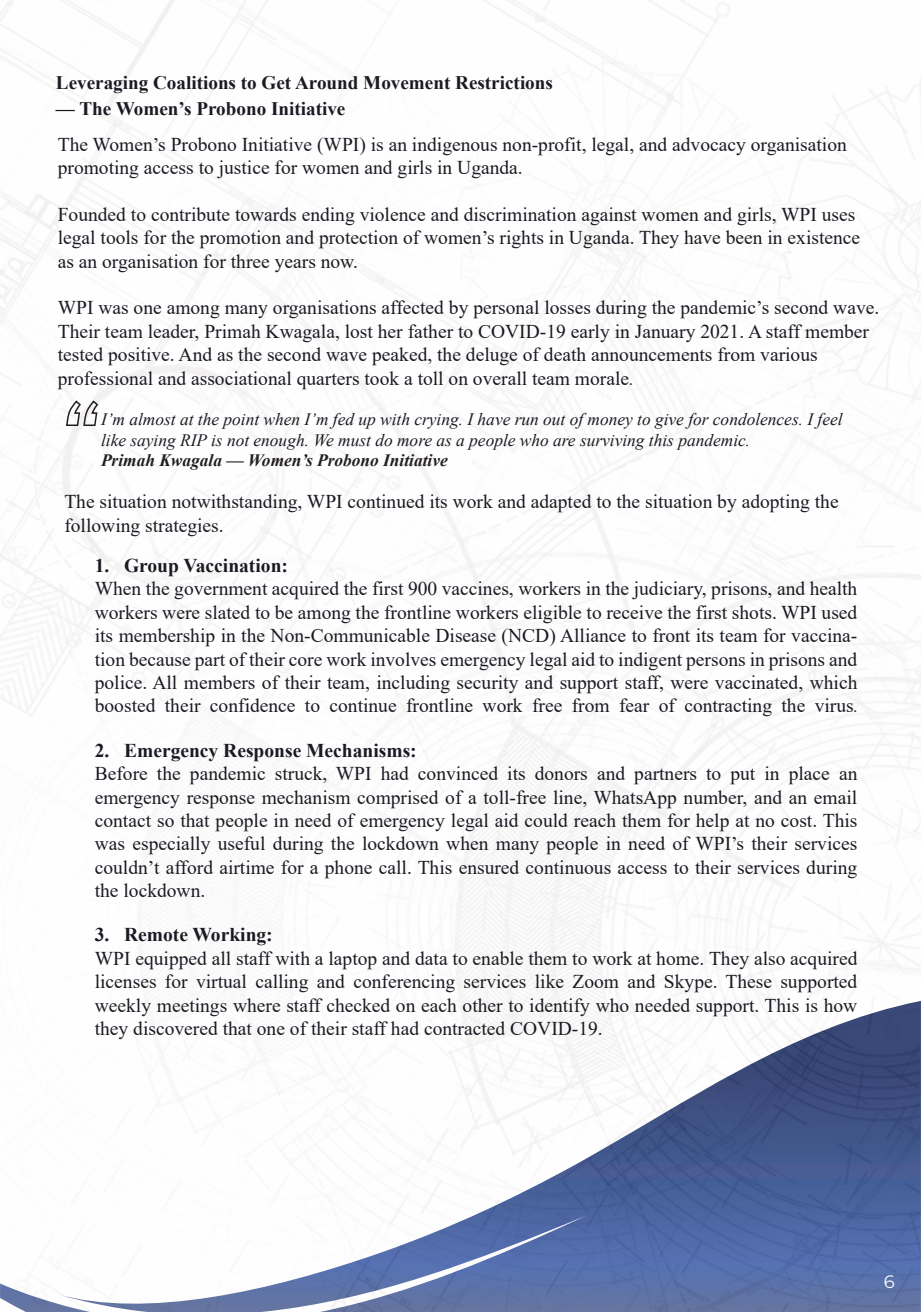
<style>
.page{position:relative;width:921px;height:1312px;background:#fff}
.page>*{position:absolute;margin:0;border:0;box-sizing:border-box;transform-origin:0 0}
.t1{font:19.5px/23.4px "Times New Roman";color:#1b1a23}
.t2{font:700 19.5px "Times New Roman";color:#1b1a23}
.t3{font:700 19.05px "Times New Roman";color:#1b1a23}
.t4{font:18px "Montserrat";color:#fdfefe}
.t5{font:italic 17.4px/20.9px "Times New Roman";color:#1b1a23}
.t6{font:italic 700 17.4px "Times New Roman";color:#231f20}
.s1{font-family:"Montserrat";font-size:17.4px}
.s2{font-family:"Montserrat";font-size:17.4px;color:#231f20}
</style>
<div class="page">
<img style="left:0;top:0;width:920px;height:1311px">
<svg style="left:65px;top:399px;width:34px;height:28px"></svg>
<p class="t3" style="left:56px;top:69px;width:498px">Leveraging Coalitions to Get Around Movement Restrictions</p>
<p class="t3" style="left:56px;top:95px;width:291px">— The Women’s Probono Initiative</p>
<p class="t1" style="left:58px;top:132px;width:790px">The Women’s Probono Initiative (WPI) is an indigenous non-profit, legal, and advocacy organisation promoting access to justice for women and girls in Uganda.</p>
<p class="t1" style="left:58px;top:202px;width:803px">Founded to contribute towards ending violence and discrimination against women and girls, WPI uses legal tools for the promotion and protection of women’s rights in Uganda. They have been in existence as an organisation for three years now.</p>
<p class="t1" style="left:58px;top:295px;width:822px">WPI was one among many organisations affected by personal losses during the pandemic’s second wave.<br>Their team leader, Primah Kwagala, lost her father to COVID-19 early in January 2021. A staff member tested positive. And as the second wave peaked, the deluge of death announcements from various professional and associational quarters took a toll on overall team morale<span class="s1">.</span></p>
<p class="t5" style="left:101px;top:408px;width:742px">I’m almost at the point when I’m fed up with crying. I have run out of money to give for condolences. I feel like saying RIP is not enough. We must do more as a people who are surviving this pandemic.</p>
<p class="t6" style="left:101px;top:448px;width:348px">Primah Kwagala — Women’s Probono Initiative</p>
<p class="t1" style="left:64px;top:489px;width:775px">The situation notwithstanding, WPI continued its work and adapted to the situation by adopting the following strategies.</p>
<p class="t2" style="left:95px;top:551px;width:195px">1. Group Vaccination:</p>
<p class="t1" style="left:95px;top:576px;width:763px;text-align:justify">When the government acquired the first 900 vaccines, workers in the judiciary, prisons, and health workers were slated to be among the frontline workers eligible to receive the first shots. WPI used its membership in the Non-Communicable Disease (NCD) Alliance to front its team for vaccina&shy;tion because part of their core work involves emergency legal aid to indigent persons in prisons and police. All members of their team, including security and support staff, were vaccinated, which boosted their confidence to continue frontline work free from fear of contracting the virus<span class="s2">.</span></p>
<p class="t2" style="left:95px;top:736px;width:323px">2. Emergency Response Mechanisms:</p>
<p class="t1" style="left:95px;top:761px;width:763px;text-align:justify">Before the pandemic struck, WPI had convinced its donors and partners to put in place an emergency response mechanism comprised of a toll-free line, WhatsApp number, and an email contact so that people in need of emergency legal aid could reach them for help at no cost. This was especially useful during the lockdown when many people in need of WPI’s their services couldn’t afford airtime for a phone call. This ensured continuous access to their services during the lockdown.</p>
<p class="t2" style="left:95px;top:920px;width:179px">3. Remote Working:</p>
<p class="t1" style="left:95px;top:945px;width:764px;text-align:justify">WPI equipped all staff with a laptop and data to enable them to work at home. They also acquired licenses for virtual calling and conferencing services like Zoom and Skype. These supported weekly meetings where staff checked on each other to identify who needed support. This is how they discovered that one of their staff had contracted COVID-19.</p>
<p class="t4" style="left:883px;top:1268px;width:12px">6</p>
</div>
